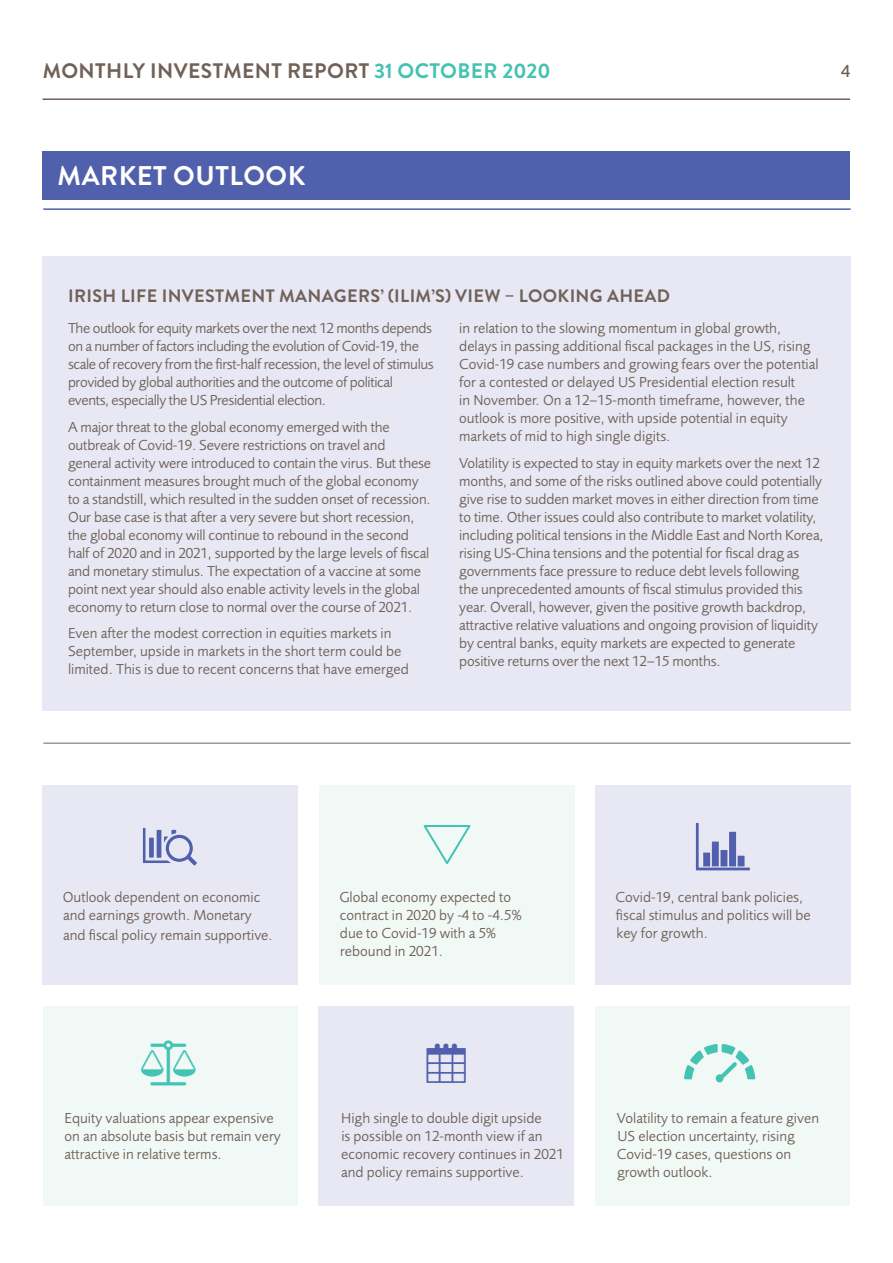
<style>
.page{position:relative;width:893px;height:1263px;background:#fff}
.page>*{position:absolute;margin:0;border:0;box-sizing:border-box;transform-origin:0 0}
.Black_heading{font:700 27px "Brandon Grotesque";letter-spacing:.02em;color:#fff}
.t1{font:700 21px "Brandon Grotesque";letter-spacing:.02em;color:#716259}
.Page_Heading_2{font:700 18px "Brandon Grotesque";letter-spacing:.02em;color:#716259}
.t2{font:500 18px "Foundry Sans";color:#716259}
.Body{font:15px/18px "Foundry Sans";letter-spacing:-.01em;color:#716259}
.s1{color:#44c2b2}
</style>
<div class="page">
<hr style="left:43px;top:98px;width:807px;height:2px;background:#716259">
<div style="left:43px;top:151px;width:807px;height:49px;background:#5060ac"></div>
<hr style="left:43px;top:208px;width:808px;height:2px;background:#5060ac">
<hr style="left:43px;top:743px;width:808px;height:1px;background:#716259">
<div style="left:43px;top:257px;width:808px;height:454px;background:#e7e8f4"></div>
<div style="left:42px;top:785px;width:256px;height:200px;background:#e7e8f4"></div>
<div style="left:319px;top:785px;width:255px;height:200px;background:#f1f9f7"></div>
<div style="left:595px;top:785px;width:256px;height:200px;background:#e7e8f4"></div>
<div style="left:43px;top:1006px;width:255px;height:200px;background:#f1f9f7"></div>
<div style="left:319px;top:1006px;width:255px;height:200px;background:#e7e8f4"></div>
<div style="left:595px;top:1006px;width:255px;height:200px;background:#f1f9f7"></div>
<svg style="left:424px;top:825px;width:46px;height:39px"></svg>
<svg style="left:684px;top:1044px;width:71px;height:38px"></svg>
<h2 class="t1" style="left:43px;top:57px;width:509px">MONTHLY INVESTMENT REPORT <span class="s1">31 OCTOBER 2020</span></h2>
<p class="t2" style="left:841px;top:61px;width:11px">4</p>
<p class="Black_heading" style="left:58px;top:157px;width:249px">MARKET OUTLOOK</p>
<p class="Page_Heading_2" style="left:68px;top:284px;width:603px">IRISH LIFE INVESTMENT MANAGERS’ (ILIM’S) VIEW – LOOKING AHEAD</p>
<p class="Body" style="left:68px;top:320px;width:367px">The outlook for equity markets over the next 12 months depends on a number of factors including the evolution of Covid-19, the scale of recovery from the first-half recession, the level of stimulus provided by global authorities and the outcome of political events, especially the US Presidential election.</p>
<p class="Body" style="left:68px;top:418px;width:365px">A major threat to the global economy emerged with the outbreak of Covid-19. Severe restrictions on travel and general activity were introduced to contain the virus. But these containment measures brought much of the global economy to a standstill, which resulted in the sudden onset of recession.<br>Our base case is that after a very severe but short recession, the global economy will continue to rebound in the second half of 2020 and in 2021, supported by the large levels of fiscal and monetary stimulus. The expectation of a vaccine at some point next year should also enable activity levels in the global economy to return close to normal over the course of 2021.</p>
<p class="Body" style="left:68px;top:625px;width:342px">Even after the modest correction in equities markets in<br>September, upside in markets in the short term could be limited. This is due to recent concerns that have emerged</p>
<p class="Body" style="left:459px;top:320px;width:361px">in relation to the slowing momentum in global growth, delays in passing additional fiscal packages in the US, rising Covid-19 case numbers and growing fears over the potential for a contested or delayed US Presidential election result<br>in November. On a 12–15-month timeframe, however, the outlook is more positive, with upside potential in equity markets of mid to high single digits.</p>
<p class="Body" style="left:459px;top:454px;width:366px">Volatility is expected to stay in equity markets over the next 12 months, and some of the risks outlined above could potentially give rise to sudden market moves in either direction from time to time. Other issues could also contribute to market volatility, including political tensions in the Middle East and North Korea, rising US-China tensions and the potential for fiscal drag as governments face pressure to reduce debt levels following<br>the unprecedented amounts of fiscal stimulus provided this year. Overall, however, given the positive growth backdrop, attractive relative valuations and ongoing provision of liquidity by central banks, equity markets are expected to generate positive returns over the next 12–15 months.</p>
<p class="Body" style="left:63px;top:888px;width:199px">Outlook dependent on economic and earnings growth. Monetary</p>
<p class="Body" style="left:63px;top:926px;width:211px">and fiscal policy remain supportive.</p>
<p class="Body" style="left:339px;top:888px;width:184px">Global economy expected to contract in 2020 by -4 to -4.5% due to Covid-19 with a 5% rebound in 2021.</p>
<p class="Body" style="left:616px;top:888px;width:197px">Covid-19, central bank policies, fiscal stimulus and politics will be key for growth.</p>
<p class="Body" style="left:65px;top:1109px;width:218px">Equity valuations appear expensive on an absolute basis but remain very attractive in relative terms.</p>
<p class="Body" style="left:341px;top:1109px;width:224px">High single to double digit upside<br>is possible on 12-month view if an economic recovery continues in 2021 and policy remains supportive.</p>
<p class="Body" style="left:617px;top:1109px;width:204px">Volatility to remain a feature given<br>US election uncertainty, rising<br>Covid-19 cases, questions on growth outlook.</p>
</div>
